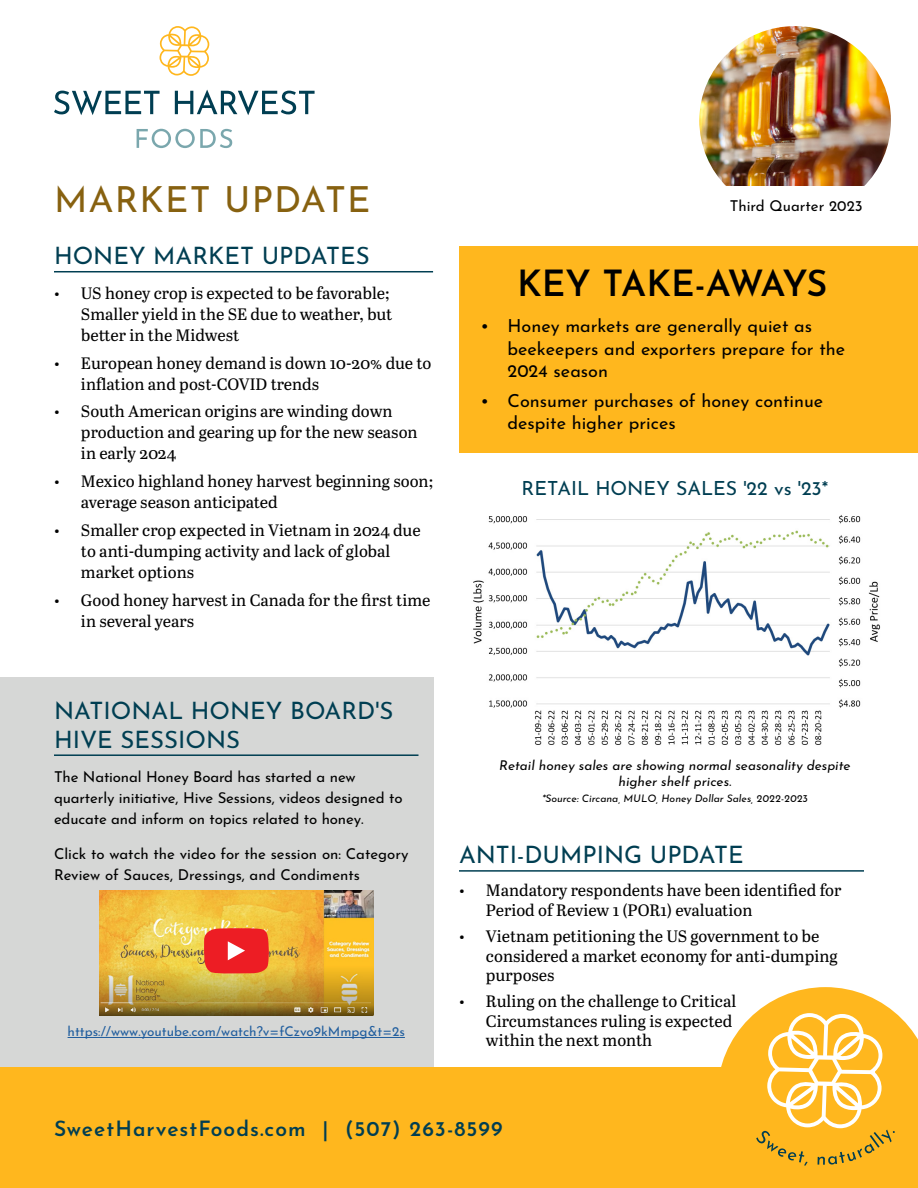
<style>
.page{position:relative;width:918px;height:1188px;background:#fff}
.page>*{position:absolute;margin:0;border:0;box-sizing:border-box;transform-origin:0 0}
.t1{font:600 36px "Josefin Sans";letter-spacing:-.03em;color:#000}
.t2{font:36px "Josefin Sans";letter-spacing:.03em;color:#876110}
.t3{font:24px/28.8px "Josefin Sans";color:#003e52}
.t4{font:600 21px "Josefin Sans";letter-spacing:.05em;color:#003e52}
.t5{font:19.5px "Josefin Sans";color:#003e52}
.t6{font:18px/22.5px "Josefin Sans";color:#000}
.t7{font:16.5px/21px "Abril Text";color:#000}
.t8{font:15px/21px "Josefin Sans";letter-spacing:-.01em;color:#000}
.t9{font:italic 13.5px/16.2px "Josefin Sans";color:#000;text-align:center}
.t10{font:13.5px "Josefin Sans";color:#215e9e}
.t11{font:italic 10.35px "Josefin Sans";color:#000}
</style>
<div class="page">
<div style="left:0;top:677px;width:433px;height:511px;background:#d6d7d6"></div>
<div style="left:459px;top:246px;width:459px;height:206px;background:#ffb71e"></div>
<svg style="left:54px;top:91px;width:106px;height:24px"></svg>
<svg style="left:175px;top:90px;width:140px;height:25px"></svg>
<svg style="left:137px;top:129px;width:95px;height:19px"></svg>
<svg style="left:159px;top:26px;width:50px;height:50px"></svg>
<img style="left:699px;top:26px;width:192px;height:160px">
<hr style="left:54px;top:271px;width:379px;height:1px;background:#003e52">
<hr style="left:54px;top:754px;width:364px;height:2px;background:#003e52">
<hr style="left:459px;top:870px;width:405px;height:2px;background:#003e52">
<hr style="left:68px;top:1037px;width:337px;height:1px;background:#215e9e">
<img style="left:99px;top:891px;width:274px;height:124px">
<svg style="left:204px;top:928px;width:66px;height:46px"></svg>
<img style="left:473px;top:515px;width:408px;height:230px">
<div style="left:0;top:1067px;width:918px;height:121px;background:#ffb71e"></div>
<svg style="left:721px;top:987px;width:197px;height:179px"></svg>
<h1 class="t2" style="left:54px;top:170px;width:318px">MARKET UPDATE</h1>
<h2 class="t3" style="left:54px;top:238px;width:317px">HONEY MARKET UPDATES</h2>
<p class="t7" style="left:81px;top:282px;width:313px;text-indent:-27px">• US honey crop is expected to be favorable;<br>Smaller yield in the SE due to weather, but better in the Midwest</p>
<p class="t7" style="left:81px;top:351px;width:352px;text-indent:-27px">• European honey demand is down 10-20% due to inflation and post-COVID trends</p>
<p class="t7" style="left:81px;top:400px;width:338px;text-indent:-27px">• South American origins are winding down production and gearing up for the new season in early 2024</p>
<p class="t7" style="left:81px;top:470px;width:354px;text-indent:-27px">• Mexico highland honey harvest beginning soon; average season anticipated</p>
<p class="t7" style="left:81px;top:519px;width:341px;text-indent:-27px">• Smaller crop expected in Vietnam in 2024 due to anti-dumping activity and lack of global market options</p>
<p class="t7" style="left:81px;top:588px;width:351px;text-indent:-27px">• Good honey harvest in Canada for the first time in several years</p>
<h1 class="t8" style="left:730px;top:193px;width:134px">Third Quarter 2023</h1>
<h2 class="t1" style="left:517px;top:253px;width:312px">KEY TAKE-AWAYS</h2>
<p class="t6" style="left:508px;top:313px;width:339px;text-indent:-27px">• Honey markets are generally quiet as beekeepers and exporters prepare for the<br>2024 season</p>
<p class="t6" style="left:508px;top:387px;width:317px;text-indent:-27px">• Consumer purchases of honey continue despite higher prices</p>
<h2 class="t5" style="left:522px;top:472px;width:308px">RETAIL HONEY SALES '22 vs '23*</h2>
<h2 class="t3" style="left:54px;top:693px;width:341px">NATIONAL HONEY BOARD'S<br>HIVE SESSIONS</h2>
<p class="t8" style="left:54px;top:765px;width:350px">The National Honey Board has started a new quarterly initiative, Hive Sessions, videos designed to educate and inform on topics related to honey.</p>
<p class="t8" style="left:54px;top:841px;width:356px">Click to watch the video for the session on: Category<br>Review of Sauces, Dressings, and Condiments</p>
<p class="t10" style="left:68px;top:1020px;width:339px">https://www.youtube.com/watch?v=fCzvo9kMmpg&amp;t=2s</p>
<p class="t9" style="left:499px;top:756px;width:353px">Retail honey sales are showing normal seasonality despite higher shelf prices.</p>
<p class="t11" style="left:542px;top:790px;width:267px">*Source: Circana, MULO, Honey Dollar Sales, 2022-2023</p>
<h2 class="t3" style="left:459px;top:838px;width:286px">ANTI-DUMPING UPDATE</h2>
<p class="t7" style="left:486px;top:880px;width:357px;line-height:19.5px;text-indent:-27px">• Mandatory respondents have been identified for<br>Period of Review 1 (POR1) evaluation</p>
<p class="t7" style="left:486px;top:926px;width:353px;line-height:19.5px;text-indent:-27px">• Vietnam petitioning the US government to be considered a market economy for anti-dumping purposes</p>
<p class="t7" style="left:486px;top:991px;width:252px;line-height:19.5px;text-indent:-27px">• Ruling on the challenge to Critical<br>Circumstances ruling is expected within the next month</p>
<p class="t4" style="left:54px;top:1110px;width:276px">SweetHarvestFoods.com |</p>
<p class="t4" style="left:345px;top:1110px;width:159px">(507) 263-8599</p>
</div>
